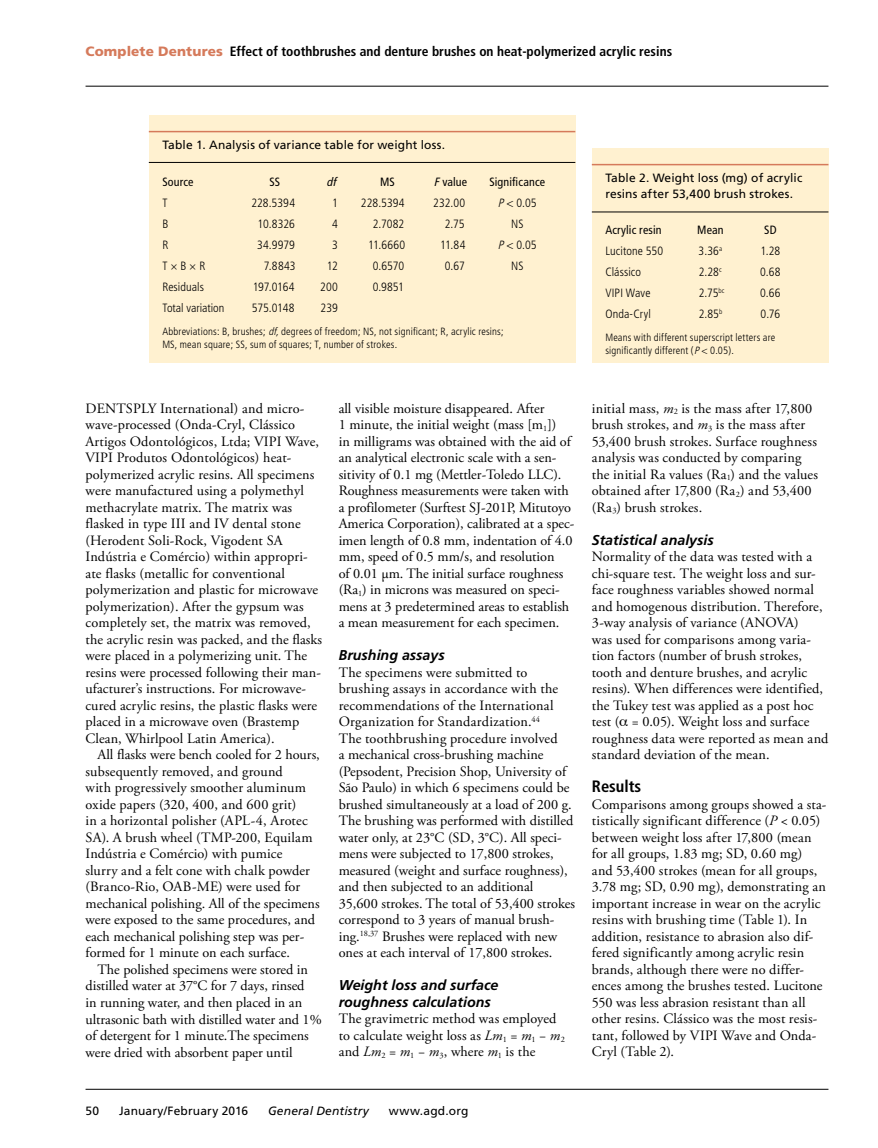
<style>
.page{position:relative;width:878px;height:1148px;background:#fff}
.page>*{position:absolute;margin:0;border:0;box-sizing:border-box;transform-origin:0 0}
.t1{font:700 condensed 16.5px "Frutiger";color:#000}
.t2{font:14.25px/16.5px "Adobe Garamond Pro";color:#000}
.t3{font:italic 700 14.25px/16.5px "Frutiger";color:#000}
.t4{font:700 condensed 13.5px "Frutiger";color:#000}
.t5{font:300 condensed 12px "Frutiger";letter-spacing:.005em;color:#000}
.t6{font:12px/16.5px "Frutiger";letter-spacing:.01em;color:#000}
.t7{font:condensed 12px "Frutiger";letter-spacing:.01em;color:#000}
.t8{font:italic 12px "Frutiger";letter-spacing:.015em;color:#000}
.t9{font:italic condensed 12px "Frutiger";color:#000}
.t10{font:300 condensed 10.5px/13.5px "Frutiger";letter-spacing:.015em;color:#000}
.s1{font-weight:900;font-stretch:normal;color:#d57a5b}
.s2{font-style:italic}
</style>
<div class="page">
<hr style="left:86px;top:1089px;width:742px;height:1px;background:#000">
<hr style="left:86px;top:86px;width:742px;height:1px;background:#000">
<div style="left:149px;top:116px;width:426px;height:247px;background:#fff1d0"></div>
<hr style="left:149px;top:131px;width:426px;height:1px;background:#d57a5b">
<hr style="left:149px;top:162px;width:426px;height:1px;background:#000">
<div style="left:591px;top:148px;width:237px;height:215px;background:#fff1d0"></div>
<hr style="left:591px;top:164px;width:237px;height:1px;background:#d57a5b">
<hr style="left:591px;top:212px;width:237px;height:1px;background:#000">
<p class="t4" style="left:86px;top:43px;width:588px"><span class="s1">Complete Dentures</span> Effect of toothbrushes and denture brushes on heat-polymerized acrylic resins</p>
<p class="t6" style="left:162px;top:136px;width:284px">Table 1. Analysis of variance table for weight loss.</p>
<p class="t7" style="left:162px;top:175px;width:33px">Source</p>
<p class="t7" style="left:269px;top:175px;width:12px">SS</p>
<p class="t9" style="left:326px;top:175px;width:14px">df</p>
<p class="t7" style="left:380px;top:175px;width:16px">MS</p>
<p class="t7" style="left:434px;top:175px;width:35px"><span class="s2">F</span>value</p>
<p class="t7" style="left:489px;top:175px;width:57px">Significance</p>
<p class="t5" style="left:162px;top:196px;width:7px">T</p>
<p class="t5" style="left:251px;top:196px;width:45px">228.5394</p>
<p class="t5" style="left:332px;top:196px;width:7px">1</p>
<p class="t5" style="left:361px;top:196px;width:45px">228.5394</p>
<p class="t5" style="left:433px;top:196px;width:33px">232.00</p>
<p class="t5" style="left:498px;top:196px;width:40px"><span class="s2">P</span>&lt; 0.05</p>
<p class="t5" style="left:162px;top:217px;width:7px">B</p>
<p class="t5" style="left:257px;top:217px;width:39px">10.8326</p>
<p class="t5" style="left:332px;top:217px;width:7px">4</p>
<p class="t5" style="left:373px;top:217px;width:33px">2.7082</p>
<p class="t5" style="left:445px;top:217px;width:21px">2.75</p>
<p class="t5" style="left:511px;top:217px;width:14px">NS</p>
<p class="t5" style="left:162px;top:238px;width:7px">R</p>
<p class="t5" style="left:257px;top:238px;width:39px">34.9979</p>
<p class="t5" style="left:332px;top:238px;width:7px">3</p>
<p class="t5" style="left:368px;top:238px;width:39px">11.6660</p>
<p class="t5" style="left:440px;top:238px;width:27px">11.84</p>
<p class="t5" style="left:498px;top:238px;width:40px"><span class="s2">P</span>&lt; 0.05</p>
<p class="t5" style="left:162px;top:259px;width:45px">T × B × R</p>
<p class="t5" style="left:264px;top:259px;width:33px">7.8843</p>
<p class="t5" style="left:327px;top:259px;width:12px">12</p>
<p class="t5" style="left:372px;top:259px;width:33px">0.6570</p>
<p class="t5" style="left:444px;top:259px;width:22px">0.67</p>
<p class="t5" style="left:511px;top:259px;width:14px">NS</p>
<p class="t5" style="left:162px;top:280px;width:43px">Residuals</p>
<p class="t5" style="left:253px;top:280px;width:43px">197.0164</p>
<p class="t5" style="left:320px;top:280px;width:19px">200</p>
<p class="t5" style="left:372px;top:280px;width:33px">0.9851</p>
<p class="t5" style="left:162px;top:301px;width:64px">Total variation</p>
<p class="t5" style="left:252px;top:301px;width:44px">575.0148</p>
<p class="t5" style="left:320px;top:301px;width:19px">239</p>
<p class="t10" style="left:162px;top:324px;width:343px">Abbreviations: B, brushes; <span class="s2">df,</span>degrees of freedom; NS, not significant; R, acrylic resins;<br>MS, mean square; SS, sum of squares; T, number of strokes.</p>
<p class="t6" style="left:605px;top:169px;width:199px">Table 2. Weight loss (mg) of acrylic resins after 53,400 brush strokes.</p>
<p class="t7" style="left:605px;top:223px;width:58px">Acrylic resin</p>
<p class="t7" style="left:697px;top:223px;width:28px">Mean</p>
<p class="t7" style="left:764px;top:223px;width:14px">SD</p>
<p class="t5" style="left:605px;top:244px;width:59px">Lucitone 550</p>
<p class="t5" style="left:698px;top:244px;width:25px">3.36<sup>a</sup></p>
<p class="t5" style="left:760px;top:244px;width:21px">1.28</p>
<p class="t5" style="left:605px;top:265px;width:37px">Clássico</p>
<p class="t5" style="left:698px;top:265px;width:25px">2.28<sup>c</sup></p>
<p class="t5" style="left:760px;top:265px;width:22px">0.68</p>
<p class="t5" style="left:605px;top:286px;width:47px">VIPI Wave</p>
<p class="t5" style="left:698px;top:286px;width:27px">2.75<sup>bc</sup></p>
<p class="t5" style="left:760px;top:286px;width:22px">0.66</p>
<p class="t5" style="left:605px;top:307px;width:47px">Onda-Cryl</p>
<p class="t5" style="left:698px;top:307px;width:25px">2.85<sup>b</sup></p>
<p class="t5" style="left:760px;top:307px;width:21px">0.76</p>
<p class="t10" style="left:605px;top:330px;width:171px">Means with different superscript letters are significantly different (<span class="s2">P</span>&lt; 0.05).</p>
<p class="t2" style="left:86px;top:400px;width:238px">DENTSPLY International) and micro&shy;wave-processed (Onda-Cryl, Clássico Artigos Odontológicos, Ltda; VIPI Wave, VIPI Produtos Odontológicos) heat&shy;polymerized acrylic resins. All specimens were manufactured using a polymethyl methacrylate matrix. The matrix was flasked in type III and IV dental stone (Herodent Soli-Rock, Vigodent SA Indústria e Comércio) within appropri&shy;ate flasks (metallic for conventional polymerization and plastic for microwave polymerization). After the gypsum was completely set, the matrix was removed, the acrylic resin was packed, and the flasks were placed in a polymerizing unit. The resins were processed following their man&shy;ufacturer’s instructions. For microwave&shy;cured acrylic resins, the plastic flasks were placed in a microwave oven (Brastemp Clean, Whirlpool Latin America).</p>
<p class="t2" style="left:86px;top:747px;width:236px;text-indent:12px">All flasks were bench cooled for 2 hours, subsequently removed, and ground<br>with progressively smoother aluminum oxide papers (320, 400, and 600 grit)<br>in a horizontal polisher (APL-4, Arotec SA). A brush wheel (TMP-200, Equilam Indústria e Comércio) with pumice<br>slurry and a felt cone with chalk powder (Branco-Rio, OAB-ME) were used for mechanical polishing. All of the specimens were exposed to the same procedures, and each mechanical polishing step was per&shy;formed for 1 minute on each surface.</p>
<p class="t2" style="left:86px;top:961px;width:238px;text-indent:12px">The polished specimens were stored in distilled water at 37°C for 7 days, rinsed<br>in running water, and then placed in an ultrasonic bath with distilled water and 1% of detergent for 1 minute.The specimens were dried with absorbent paper until</p>
<p class="t2" style="left:338px;top:400px;width:237px">all visible moisture disappeared. After<br>1 minute, the initial weight (mass [m<sub>1</sub>])<br>in milligrams was obtained with the aid of an analytical electronic scale with a sen&shy;sitivity of 0.1 mg (Mettler-Toledo LLC).<br>Roughness measurements were taken with a profilometer (Surftest SJ-201P, Mitutoyo America Corporation), calibrated at a spec&shy;imen length of 0.8 mm, indentation of 4.0 mm, speed of 0.5 mm/s, and resolution<br>of 0.01 µm. The initial surface roughness (Ra<sub>1</sub>) in microns was measured on speci&shy;mens at 3 predetermined areas to establish a mean measurement for each specimen.</p>
<p class="t3" style="left:338px;top:647px;width:108px">Brushing assays</p>
<p class="t2" style="left:338px;top:664px;width:238px">The specimens were submitted to brushing assays in accordance with the recommendations of the International Organization for Standardization.<sup>44<br></sup>The toothbrushing procedure involved<br>a mechanical cross-brushing machine (Pepsodent, Precision Shop, University of São Paulo) in which 6 specimens could be brushed simultaneously at a load of 200 g.<br>The brushing was performed with distilled water only, at 23°C (SD, 3°C). All speci&shy;mens were subjected to 17,800 strokes, measured (weight and surface roughness), and then subjected to an additional 35,600 strokes. The total of 53,400 strokes correspond to 3 years of manual brush&shy;ing.<sup>18,37</sup> Brushes were replaced with new ones at each interval of 17,800 strokes.</p>
<p class="t3" style="left:338px;top:977px;width:161px">Weight loss and surface roughness calculations</p>
<p class="t2" style="left:338px;top:1011px;width:228px">The gravimetric method was employed to calculate weight loss as <span class="s2">Lm</span><sub>1</sub> = <span class="s2">m</span><sub>1</sub> − <span class="s2">m</span><sub>2 </sub>and <span class="s2">Lm</span><sub>2</sub> = <span class="s2">m</span><sub>1</sub> − <span class="s2">m</span><sub>3</sub>, where <span class="s2">m</span><sub>1</sub> is the</p>
<p class="t2" style="left:591px;top:400px;width:228px">initial mass, <span class="s2">m</span><sub>2</sub> is the mass after 17,800 brush strokes, and <span class="s2">m</span><sub>3</sub> is the mass after 53,400 brush strokes. Surface roughness analysis was conducted by comparing the initial Ra values (Ra<sub>1</sub>) and the values obtained after 17,800 (Ra<sub>2</sub>) and 53,400 (Ra<sub>3</sub>) brush strokes.</p>
<p class="t3" style="left:591px;top:531px;width:123px">Statistical analysis</p>
<p class="t2" style="left:591px;top:549px;width:238px">Normality of the data was tested with a chi-square test. The weight loss and sur&shy;face roughness variables showed normal and homogenous distribution. Therefore, 3-way analysis of variance (ANOVA)<br>was used for comparisons among varia&shy;tion factors (number of brush strokes, tooth and denture brushes, and acrylic resins). When differences were identified, the Tukey test was applied as a post hoc test ( = 0.05). Weight loss and surface roughness data were reported as mean and standard deviation of the mean.</p>
<p class="t1" style="left:592px;top:776px;width:51px">Results</p>
<p class="t2" style="left:592px;top:796px;width:236px">Comparisons among groups showed a sta&shy;tistically significant difference (<span class="s2">P</span> &lt; 0.05) between weight loss after 17,800 (mean for all groups, 1.83 mg; SD, 0.60 mg) and 53,400 strokes (mean for all groups, 3.78 mg; SD, 0.90 mg), demonstrating an important increase in wear on the acrylic resins with brushing time (Table 1). In addition, resistance to abrasion also dif&shy;fered significantly among acrylic resin brands, although there were no differ&shy;ences among the brushes tested. Lucitone 550 was less abrasion resistant than all other resins. Clássico was the most resis&shy;tant, followed by VIPI Wave and Onda-Cryl (Table 2).</p>
<p class="t6" style="left:86px;top:1102px;width:15px">50</p>
<p class="t6" style="left:119px;top:1102px;width:130px">January/February 2016</p>
<p class="t8" style="left:268px;top:1104px;width:102px">General Dentistry</p>
<p class="t6" style="left:389px;top:1102px;width:81px">www.agd.org</p>
</div>
